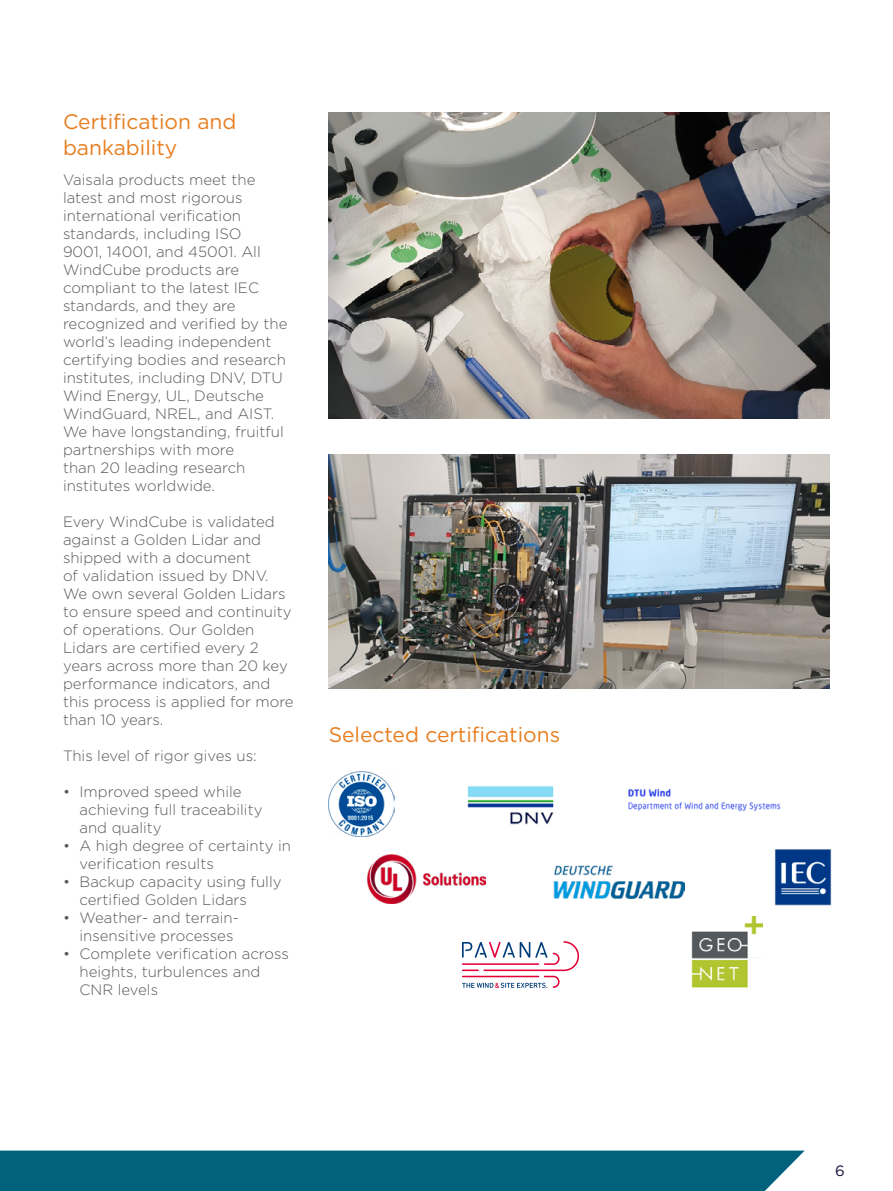
<style>
.page{position:relative;width:893px;height:1191px;background:#fff}
.page>*{position:absolute;margin:0;border:0;box-sizing:border-box;transform-origin:0 0}
.t1{font:21px/25.2px "Gotham";color:#e87d1e}
.t2{font:300 15px/18px "Gotham";color:#58595b}
.t3{font:15px "Gotham";color:#14133b}
</style>
<div class="page">
<div style="left:0;top:1150px;width:805px;height:41px;background:#00627d"></div>
<img style="left:329px;top:455px;width:501px;height:234px">
<img style="left:329px;top:113px;width:501px;height:306px">
<img style="left:329px;top:771px;width:65px;height:66px">
<img style="left:774px;top:849px;width:58px;height:57px">
<img style="left:628px;top:788px;width:153px;height:24px">
<img style="left:553px;top:865px;width:131px;height:33px">
<img style="left:368px;top:854px;width:117px;height:49px">
<img style="left:467px;top:786px;width:87px;height:39px">
<svg style="left:462px;top:941px;width:117px;height:47px"></svg>
<img style="left:691px;top:916px;width:72px;height:72px">
<h1 class="t1" style="left:63px;top:109px;width:175px">Certification and bankability</h1>
<p class="t2" style="left:63px;top:170px;width:226px">Vaisala products meet the latest and most rigorous international verification standards, including ISO<br>9001, 14001, and 45001. All<br>WindCube products are compliant to the latest IEC standards, and they are recognized and verified by the world’s leading independent certifying bodies and research institutes, including DNV, DTU<br>Wind Energy, UL, Deutsche<br>WindGuard, NREL, and AIST.<br>We have longstanding, fruitful partnerships with more<br>than 20 leading research institutes worldwide.</p>
<p class="t2" style="left:63px;top:512px;width:232px">Every WindCube is validated against a Golden Lidar and shipped with a document<br>of validation issued by DNV.<br>We own several Golden Lidars to ensure speed and continuity of operations. Our Golden<br>Lidars are certified every 2 years across more than 20 key performance indicators, and this process is applied for more than 10 years.</p>
<p class="t2" style="left:63px;top:746px;width:195px">This level of rigor gives us:</p>
<p class="t2" style="left:80px;top:782px;width:185px;text-indent:-16px">• Improved speed while achieving full traceability and quality</p>
<p class="t2" style="left:80px;top:836px;width:213px;text-indent:-16px">• A high degree of certainty in verification results</p>
<p class="t2" style="left:80px;top:872px;width:204px;text-indent:-16px">• Backup capacity using fully certified Golden Lidars</p>
<p class="t2" style="left:80px;top:908px;width:161px;text-indent:-16px">• Weather- and terrain&shy;insensitive processes</p>
<p class="t2" style="left:80px;top:944px;width:211px;text-indent:-16px">• Complete verification across heights, turbulences and<br>CNR levels</p>
<h1 class="t1" style="left:329px;top:721px;width:233px">Selected certifications</h1>
<p class="t3" style="left:835px;top:1161px;width:11px">6</p>
</div>
